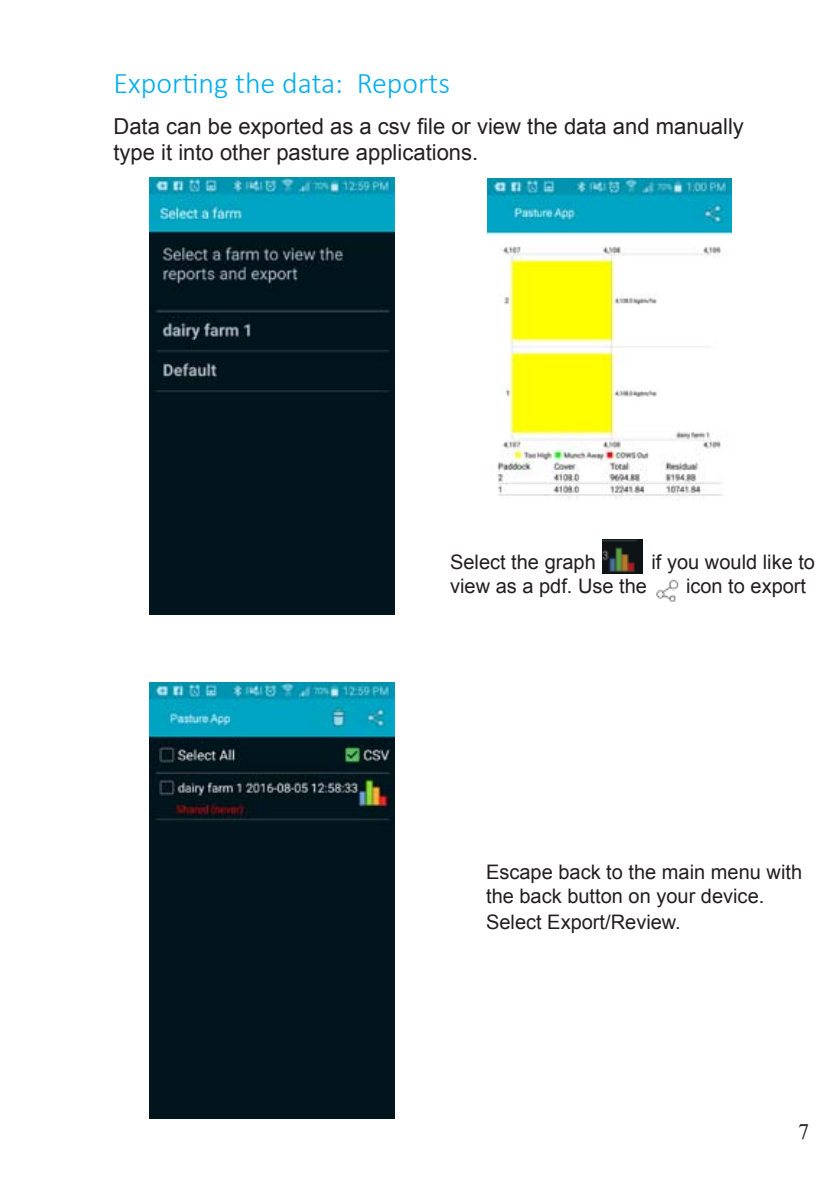
<style>
.page{position:relative;width:840px;height:1191px;background:#fff}
.page>*{position:absolute;margin:0;border:0;box-sizing:border-box;transform-origin:0 0}
.t1{font:300 30px "Calibri";color:#00aeef}
.t2{font:22px/26.4px "Arial";color:#231f20}
.t3{font:22px "Times New Roman";color:#231f20}
.t4{font:20px/24px "Arial";color:#231f20}
</style>
<div class="page">
<img style="left:150px;top:178px;width:244px;height:436px">
<img style="left:150px;top:682px;width:244px;height:437px">
<img style="left:487px;top:178px;width:243px;height:396px">
<img style="left:656px;top:579px;width:23px;height:23px">
<img style="left:602px;top:539px;width:40px;height:34px">
<h1 class="t1" style="left:113px;top:65px;width:338px">Exporting the data: Reports</h1>
<p class="t2" style="left:113px;top:113px;width:631px">Data can be exported as a csv file or view the data and manually type it into other pasture applications.</p>
<p class="t4" style="left:450px;top:550px;width:147px">Select the graph</p>
<p class="t4" style="left:651px;top:550px;width:165px">if you would like to</p>
<p class="t4" style="left:450px;top:574px;width:198px">view as a pdf. Use the</p>
<p class="t4" style="left:685px;top:574px;width:122px">icon to export</p>
<p class="t4" style="left:486px;top:860px;width:317px">Escape back to the main menu with the back button on your device.</p>
<p class="t4" style="left:486px;top:910px;width:196px">Select Export/Review.</p>
<p class="t3" style="left:797px;top:1116px;width:12px">7</p>
</div>
